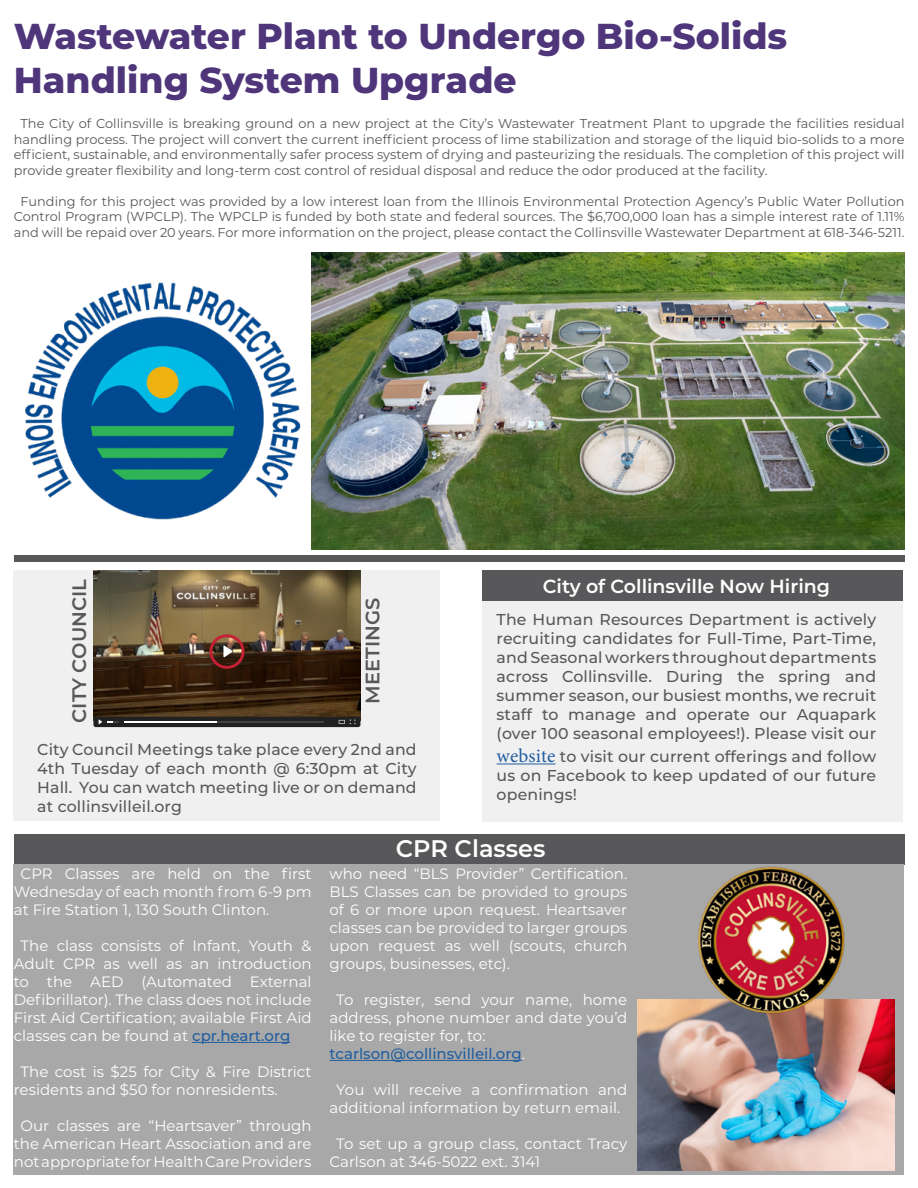
<style>
.page{position:relative;width:918px;height:1188px;background:#fff}
.page>*{position:absolute;margin:0;border:0;box-sizing:border-box;transform-origin:0 0}
.t1{font:800 36px/43.2px "Montserrat";color:#4f357a}
.t2{font:600 24px "Montserrat";color:#fff}
.t3{font:600 19.5px "Montserrat";color:#58585a}
.t4{font:600 18.9px "Montserrat";color:#fff}
.t5{font:500 15.75px/18.9px "Montserrat";letter-spacing:.01em;color:#58585a;text-align:justify}
.t6{font:15px/18px "Montserrat";color:#fff;text-align:justify}
.t7{font:12.9px/15.5px "Montserrat";color:#58585a;text-align:justify}
.s1{font-family:"Minion Pro";font-weight:400;font-size:19.5px;color:#215e9e}
.s2{font-weight:500;color:#215e9e}
</style>
<div class="page">
<div style="left:482px;top:601px;width:421px;height:220px;background:#f0f0f1"></div>
<div style="left:14px;top:570px;width:426px;height:251px;background:#f0f0f1"></div>
<hr style="left:497px;top:763px;width:59px;height:1px;background:#215e9e">
<div style="left:14px;top:834px;width:890px;height:30px;background:#58585a"></div>
<div style="left:14px;top:555px;width:891px;height:6px;background:#58585a"></div>
<div style="left:14px;top:864px;width:890px;height:310px;background:#a8a8a9"></div>
<hr style="left:192px;top:1042px;width:98px;height:1px;background:#215e9e">
<hr style="left:330px;top:1060px;width:192px;height:1px;background:#215e9e">
<img style="left:638px;top:999px;width:256px;height:172px">
<img style="left:692px;top:866px;width:163px;height:159px">
<img style="left:25px;top:282px;width:276px;height:238px">
<img style="left:312px;top:253px;width:593px;height:296px">
<div style="left:482px;top:570px;width:421px;height:31px;background:#58585a"></div>
<img style="left:93px;top:570px;width:267px;height:147px">
<svg style="left:209px;top:634px;width:35px;height:35px"></svg>
<svg style="left:93px;top:717px;width:267px;height:10px;background:#363636"></svg>
<h1 class="t1" style="left:14px;top:13px;width:775px">Wastewater Plant to Undergo Bio-Solids<br>Handling System Upgrade</h1>
<p class="t7" style="left:14px;top:116px;width:892px;text-indent:7px">The City of Collinsville is breaking ground on a new project at the City’s Wastewater Treatment Plant to upgrade the facilities residual handling process. The project will convert the current inefficient process of lime stabilization and storage of the liquid bio-solids to a more efficient, sustainable, and environmentally safer process system of drying and pasteurizing the residuals. The completion of this project will provide greater flexibility and long-term cost control of residual disposal and reduce the odor produced at the facility.</p>
<p class="t7" style="left:14px;top:193px;width:892px;text-align:center">Funding for this project was provided by a low interest loan from the Illinois Environmental Protection Agency’s Public Water Pollution<br>Control Program (WPCLP). The WPCLP is funded by both state and federal sources. The $6,700,000 loan has a simple interest rate of 1.11% and will be repaid over 20 years. For more information on the project, please contact the Collinsville Wastewater Department at 618-346-5211.</p>
<p class="t4" style="left:543px;top:573px;width:289px">City of Collinsville Now Hiring</p>
<h3 class="t3" style="left:65px;top:723px;width:145px;rotate:-90deg">CITY COUNCIL</h3>
<h3 class="t3" style="left:359px;top:704px;width:107px;rotate:-90deg">MEETINGS</h3>
<p class="t5" style="left:497px;top:610px;width:381px">The Human Resources Department is actively recruiting candidates for Full-Time, Part-Time, and Seasonal workers throughout departments across Collinsville. During the spring and summer season, our busiest months, we recruit staff to manage and operate our Aquapark (over 100 seasonal employees!). Please visit our</p>
<p class="t5" style="left:497px;top:746px;width:381px"><span class="s1">website</span> to visit our current offerings and follow us on Facebook to keep updated of our future openings!</p>
<p class="t5" style="left:37px;top:740px;width:381px">City Council Meetings take place every 2nd and 4th Tuesday of each month @ 6:30pm at City Hall. You can watch meeting live or on demand at collinsvilleil.org</p>
<h2 class="t2" style="left:396px;top:831px;width:151px">CPR Classes</h2>
<p class="t6" style="left:14px;top:864px;width:299px;text-indent:7px">CPR Classes are held on the first Wednesday of each month from 6-9 pm at Fire Station 1, 130 South Clinton.</p>
<p class="t6" style="left:14px;top:936px;width:299px;text-indent:7px">The class consists of Infant, Youth &amp; Adult CPR as well as an introduction to the AED (Automated External Defibrillator). The class does not include First Aid Certification; available First Aid classes can be found at <span class="s2">cpr.heart.org</span></p>
<p class="t6" style="left:14px;top:1062px;width:299px;text-indent:7px">The cost is $25 for City &amp; Fire District residents and $50 for nonresidents.</p>
<p class="t6" style="left:14px;top:1116px;width:299px;text-align:center">Our classes are “Heartsaver” through the American Heart Association and are not appropriate for Health Care Providers</p>
<p class="t6" style="left:330px;top:864px;width:299px">who need “BLS Provider” Certification.<br>BLS Classes can be provided to groups of 6 or more upon request. Heartsaver classes can be provided to larger groups upon request as well (scouts, church groups, businesses, etc).</p>
<p class="t6" style="left:330px;top:990px;width:299px;text-align:left;text-indent:7px">To register, send your name, home address, phone number and date you’d like to register for, to: <span class="s2">tcarlson@collinsvilleil.org</span>.</p>
<p class="t6" style="left:330px;top:1080px;width:299px;text-align:center">You will receive a confirmation and additional information by return email.</p>
<p class="t6" style="left:330px;top:1134px;width:299px;text-indent:7px">To set up a group class, contact Tracy<br>Carlson at 346-5022 ext. 3141</p>
</div>
